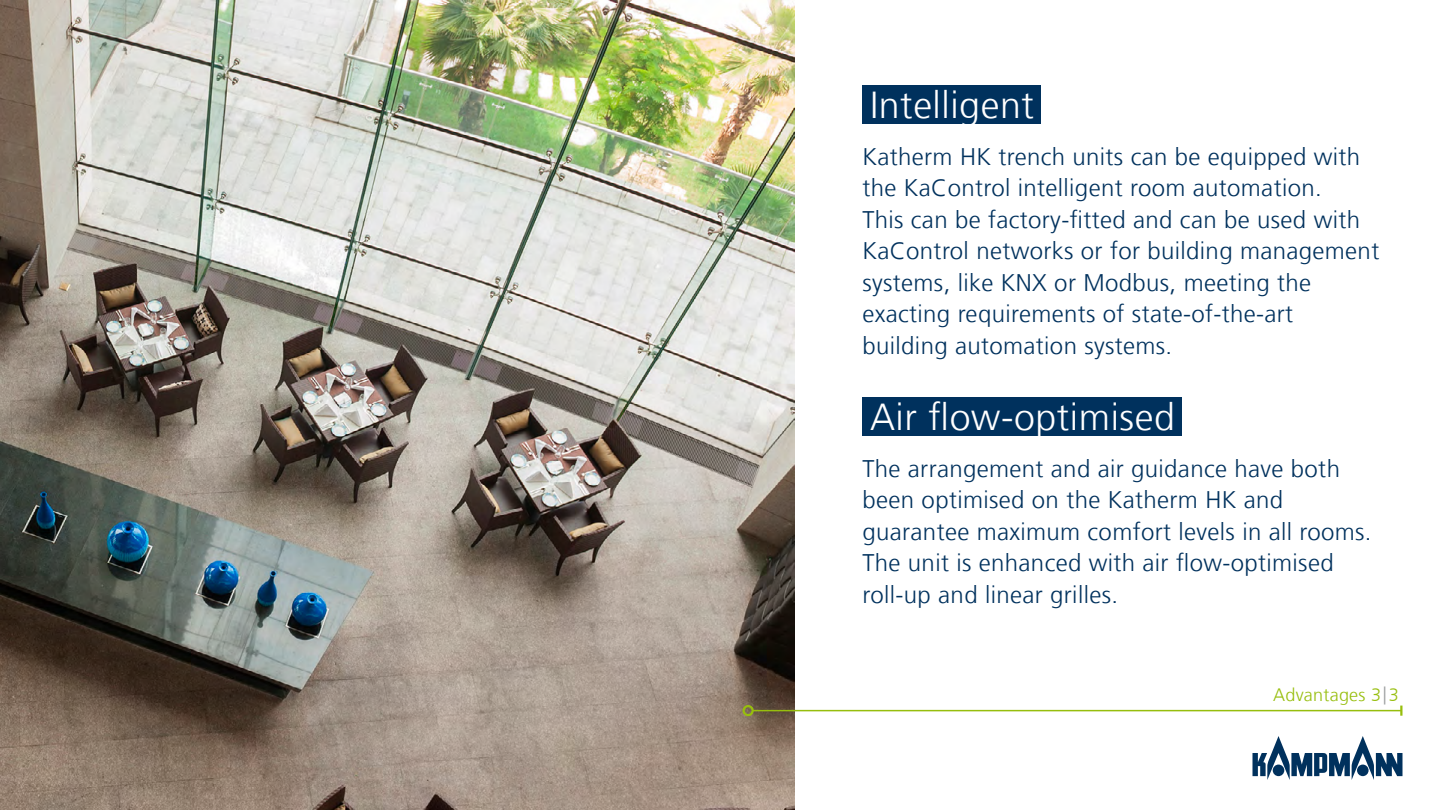
<style>
.page{position:relative;width:1440px;height:810px;background:#fff}
.page>*{position:absolute;margin:0;border:0;box-sizing:border-box;transform-origin:0 0}
.t1{font:300 37.5px "Frutiger LT Com";letter-spacing:.015em;color:#fff}
.t2{font:300 24px/31.5px "Frutiger LT Com";letter-spacing:.015em;color:#00315d}
.t3{font:300 18px "Frutiger LT Com";letter-spacing:.015em;color:#97be0d}
.s1{color:#9c9e9f}
</style>
<div class="page">
<div style="left:862px;top:86px;width:179px;height:38px;background:#00315d"></div>
<div style="left:862px;top:398px;width:320px;height:38px;background:#00315d"></div>
<img style="left:0;top:0;width:795px;height:810px">
<svg style="left:1253px;top:736px;width:150px;height:44px"></svg>
<hr style="left:753px;top:710px;width:648px;height:1px;background:#97be0d">
<svg style="left:1400px;top:706px;width:2px;height:10px"></svg>
<div style="left:742px;top:705px;width:12px;height:11px;border:2px solid #97be0d;border-radius:50%"></div>
<h1 class="t1" style="left:870px;top:83px;width:165px">Intelligent</h1>
<p class="t2" style="left:862px;top:141px;width:518px">Katherm HK trench units can be equipped with the KaControl intelligent room automation.<br>This can be factory-fitted and can be used with KaControl networks or for building management systems, like KNX or Modbus, meeting the exacting requirements of state-of-the-art building automation systems.</p>
<h1 class="t1" style="left:870px;top:395px;width:306px">Air flow-optimised</h1>
<p class="t2" style="left:862px;top:453px;width:511px">The arrangement and air guidance have both been optimised on the Katherm HK and guarantee maximum comfort levels in all rooms.<br>The unit is enhanced with air flow-optimised roll-up and linear grilles.</p>
<p class="t3" style="left:1273px;top:685px;width:127px">Advantages 3<span class="s1">|</span>3</p>
</div>
